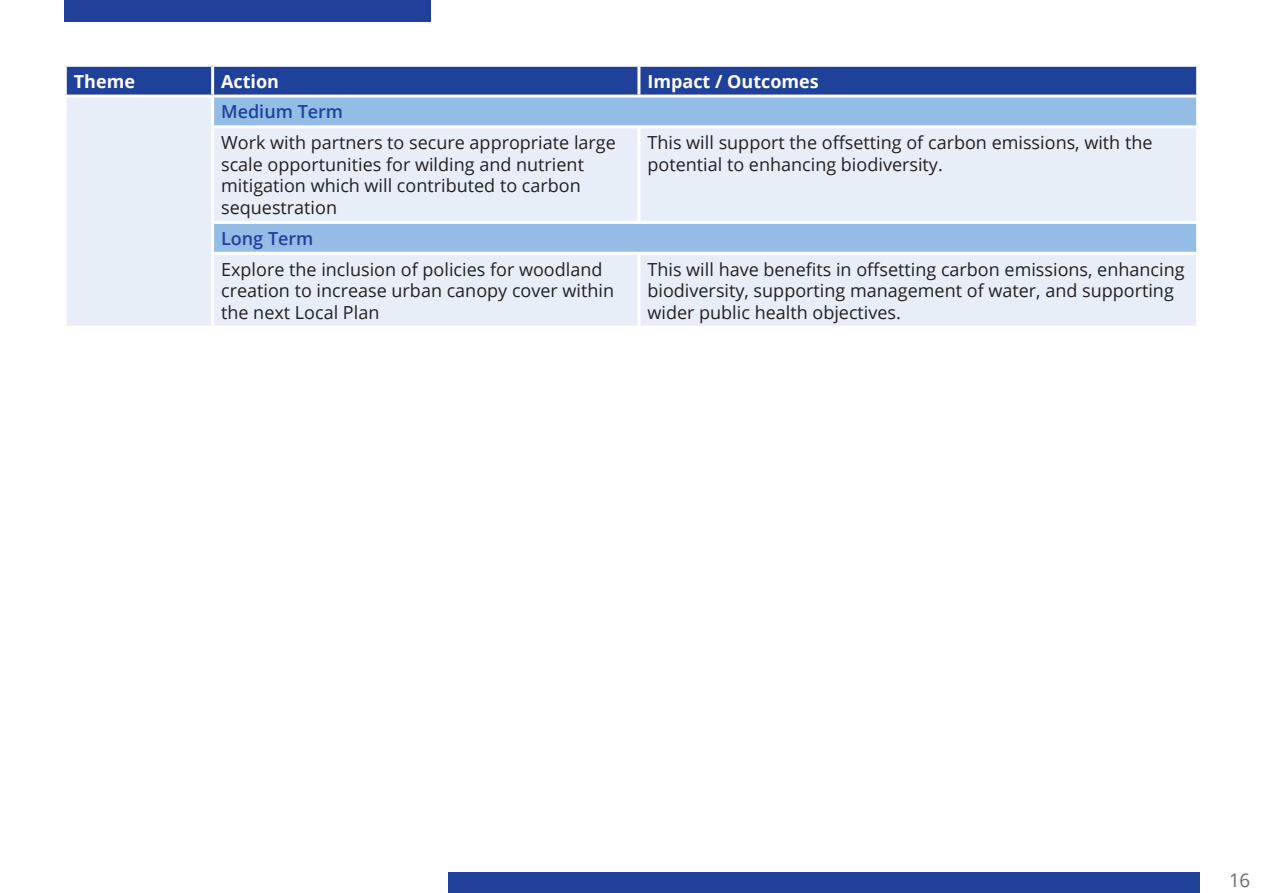
<style>
.page{position:relative;width:1263px;height:893px;background:#fff}
.page>*{position:absolute;margin:0;border:0;box-sizing:border-box;transform-origin:0 0}
.t1{font:18.75px "Open Sans";color:#6c6d70}
.t2{font:18px/21.6px "Open Sans";color:#231f20}
.t3{font:700 18px "Open Sans";color:#fff}
.t4{font:600 18px "Open Sans";color:#20419a}
</style>
<div class="page">
<div style="left:64px;top:0;width:366px;height:21px;background:#20419a"></div>
<div style="left:448px;top:872px;width:751px;height:21px;background:#20419a"></div>
<div style="left:67px;top:67px;width:1129px;height:28px;background:#20419a"></div>
<div style="left:65px;top:96px;width:148px;height:231px;background:#e8eef8"></div>
<div style="left:214px;top:98px;width:982px;height:27px;background:#93bde5"></div>
<svg style="left:214px;top:128px;width:982px;height:198px;background:#dbe6f5"></svg>
<hr style="left:211px;top:128px;width:3px;height:93px;background:#fff">
<hr style="left:637px;top:128px;width:3px;height:93px;background:#fff">
<hr style="left:64px;top:98px;width:3px;height:29px;background:#fff">
<hr style="left:64px;top:127px;width:3px;height:95px;background:#fff">
<hr style="left:64px;top:222px;width:3px;height:31px;background:#fff">
<hr style="left:64px;top:253px;width:3px;height:73px;background:#fff">
<hr style="left:64px;top:326px;width:149px;height:3px;background:#fff">
<hr style="left:211px;top:255px;width:3px;height:71px;background:#fff">
<hr style="left:637px;top:255px;width:3px;height:71px;background:#fff">
<hr style="left:211px;top:98px;width:3px;height:27px;background:#fff">
<hr style="left:211px;top:125px;width:428px;height:3px;background:#fff">
<hr style="left:211px;top:221px;width:428px;height:3px;background:#fff">
<hr style="left:211px;top:224px;width:3px;height:28px;background:#fff">
<hr style="left:211px;top:252px;width:428px;height:3px;background:#fff">
<hr style="left:639px;top:221px;width:560px;height:3px;background:#fff">
<hr style="left:639px;top:252px;width:560px;height:3px;background:#fff">
<hr style="left:64px;top:95px;width:149px;height:3px;background:#fff">
<hr style="left:211px;top:67px;width:3px;height:28px;background:#fff">
<hr style="left:637px;top:67px;width:3px;height:28px;background:#fff">
<p class="t3" style="left:74px;top:68px;width:63px">Theme</p>
<p class="t3" style="left:221px;top:68px;width:59px">Action</p>
<p class="t3" style="left:647px;top:68px;width:173px">Impact / Outcomes</p>
<p class="t4" style="left:221px;top:99px;width:124px">Medium Term</p>
<p class="t2" style="left:221px;top:131px;width:396px">Work with partners to secure appropriate large scale opportunities for wilding and nutrient mitigation which will contributed to carbon sequestration</p>
<p class="t2" style="left:647px;top:131px;width:507px">This will support the offsetting of carbon emissions, with the potential to enhancing biodiversity.</p>
<p class="t4" style="left:221px;top:226px;width:94px">Long Term</p>
<p class="t2" style="left:221px;top:258px;width:395px">Explore the inclusion of policies for woodland creation to increase urban canopy cover within the next Local Plan</p>
<p class="t2" style="left:647px;top:258px;width:539px">This will have benefits in offsetting carbon emissions, enhancing biodiversity, supporting management of water, and supporting wider public health objectives.</p>
<p class="t1" style="left:1229px;top:867px;width:23px">16</p>
</div>
